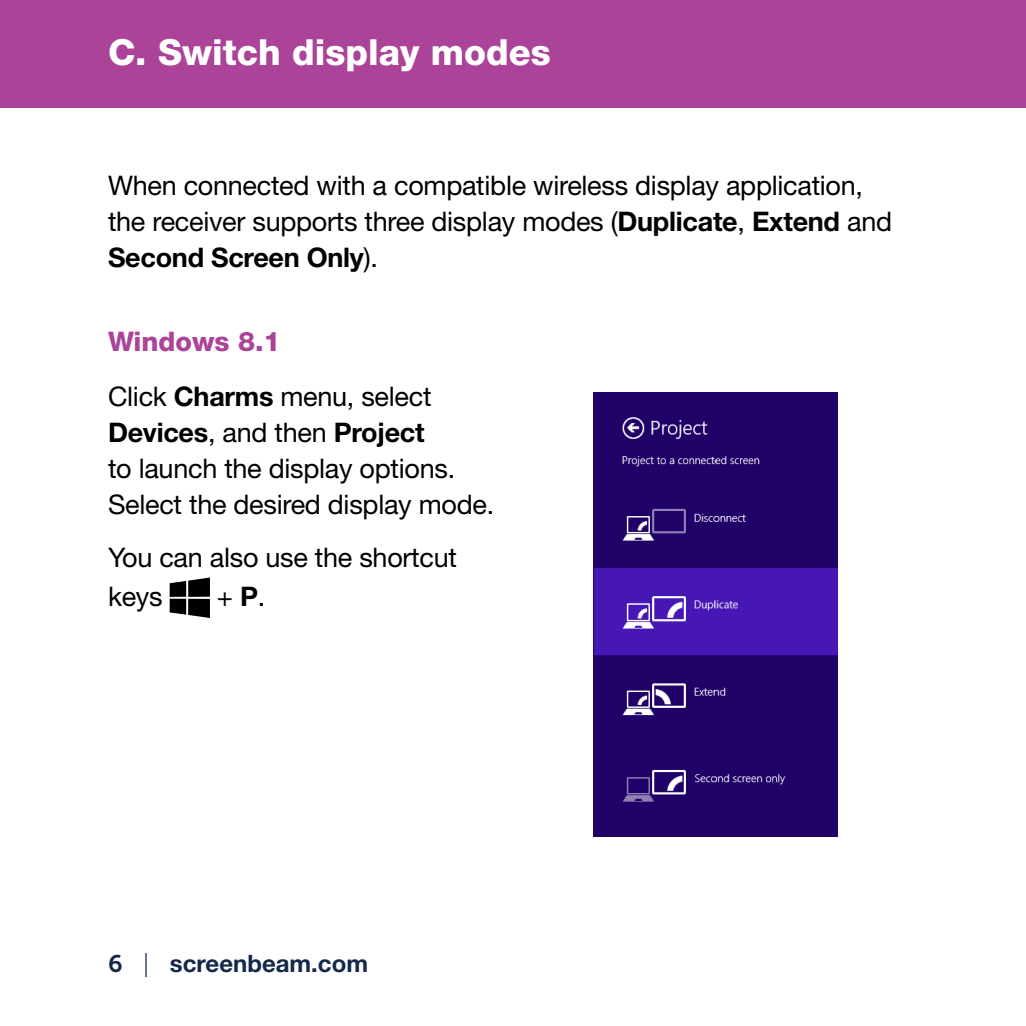
<style>
.page{position:relative;width:1026px;height:1026px;background:#fff}
.page>*{position:absolute;margin:0;border:0;box-sizing:border-box;transform-origin:0 0}
.t1{font:800 36px "Helvetica Neue LT Std";color:#fff}
.t2{font:27px/36px "Helvetica Neue LT Std";letter-spacing:-.01em;color:#000}
.t3{font:700 24px "Helvetica Neue LT Std";color:#13284b}
.s1{font-weight:700}
.s2{font-weight:800;color:#ab4399}
.s3{font-family:"Museo Slab 700";font-weight:400}
.s4{font-weight:300}
</style>
<div class="page">
<div style="left:0;top:0;width:1026px;height:108px;background:#ab4399"></div>
<svg style="left:170px;top:577px;width:40px;height:41px"></svg>
<img style="left:593px;top:392px;width:245px;height:444px">
<h1 class="t1" style="left:108px;top:31px;width:444px">C. Switch display modes</h1>
<p class="t2" style="left:108px;top:167px;width:786px">When connected with a compatible wireless display application, the receiver supports three display modes (<span class="s1">Duplicate</span>, <span class="s1">Extend</span> and<br><span class="s1">Second Screen Only</span>).</p>
<p class="t2" style="left:108px;top:313px;width:325px;line-height:55.5px"><span class="s2">Windows 8.1<br></span>Click <span class="s1">Charms</span> menu, select</p>
<p class="t2" style="left:108px;top:415px;width:388px"><span class="s1">Devices</span>, and then <span class="s1">Project<br></span>to launch the display options.<br>Select the desired display mode.</p>
<p class="t2" style="left:108px;top:537px;width:351px;line-height:39px">You can also use the shortcut keys</p>
<p class="t2" style="left:217px;top:578px;width:50px">+ <span class="s1">P</span>.</p>
<p class="t3" style="left:108px;top:949px;width:262px"><span class="s3">6</span> <span class="s4">|</span> screenbeam.com</p>
</div>
